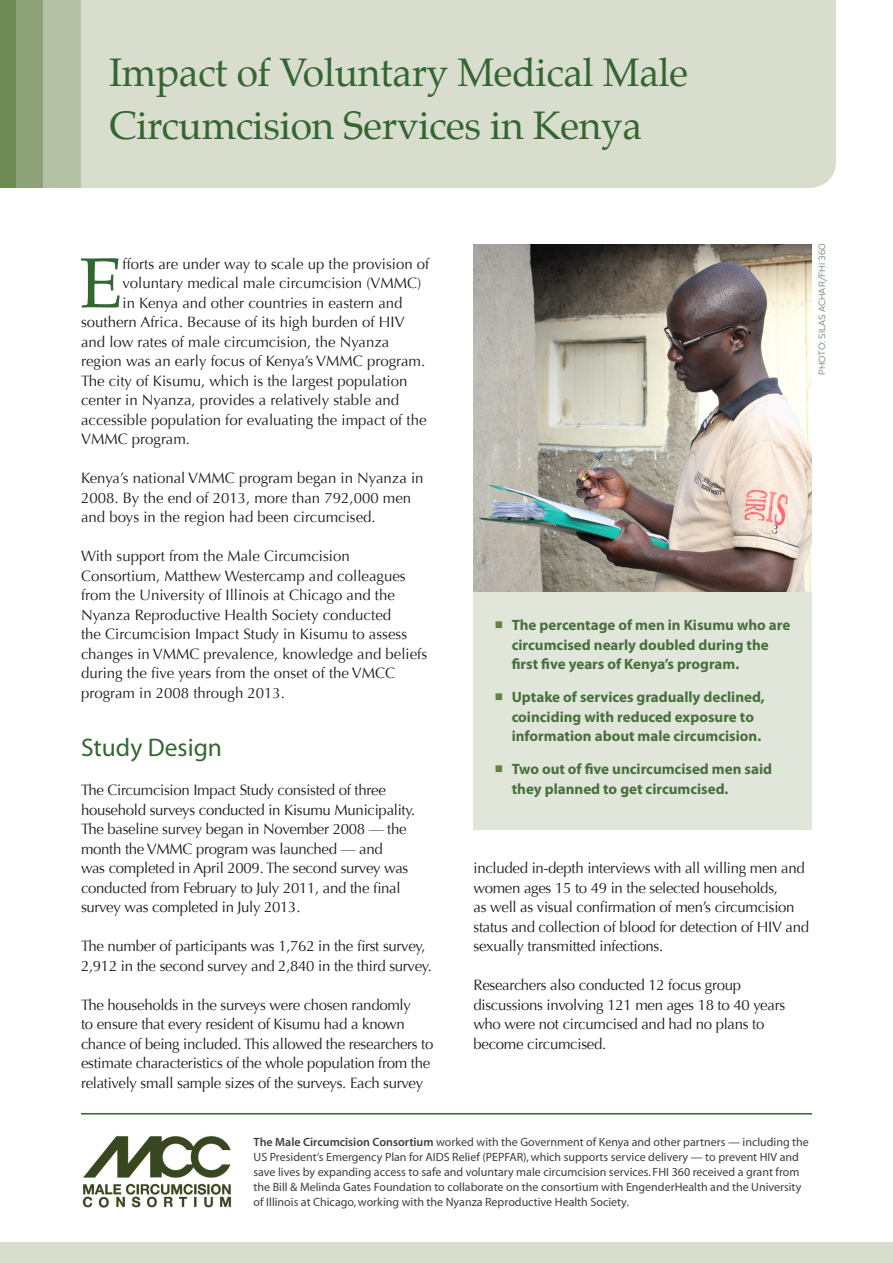
<style>
.page{position:relative;width:893px;height:1263px;background:#fff}
.page>*{position:absolute;margin:0;border:0;box-sizing:border-box;transform-origin:0 0}
.Intro_Paragraph{font:70.95px "Palatino";color:#346632}
.t1{font:39px/52.5px "Palatino";letter-spacing:-.01em;color:#346632}
.Subhead{font:25.5px "Myriad Pro";color:#346632}
.Body_text{font:15px/19.5px "Optima";letter-spacing:-.02em;color:#231f20}
.Body_text-2{font:15px/19.5px "Optima";color:#231f20}
.Intro_Paragraph-2{font:15px "Optima";color:#231f20}
.t2{font:700 15px/19.5px "Myriad Pro";color:#47703c}
.footnote_text{font:12px/15px "Myriad MM 400 600";color:#3e3e3f}
.t3{font:300 9px "Alright Sans";color:#346632}
.s1{font-family:"Myriad MM 565 600"}
</style>
<div class="page">
<div style="left:81px;top:0;width:755px;height:188px;background:#d8ddce"></div>
<div style="left:0;top:0;width:81px;height:188px;background:#b5c1a5"></div>
<div style="left:0;top:0;width:43px;height:188px;background:#8ca176"></div>
<div style="left:0;top:0;width:16px;height:188px;background:#6f8a55"></div>
<div style="left:0;top:1242px;width:893px;height:21px;background:#d8ddce"></div>
<hr style="left:81px;top:1113px;width:731px;height:1px;background:#346632">
<img style="left:82px;top:1136px;width:150px;height:72px">
<div style="left:473px;top:591px;width:339px;height:238px;background:#e0e6da"></div>
<img style="left:473px;top:244px;width:339px;height:347px">
<p class="t1" style="left:109px;top:46px;width:581px">Impact of Voluntary Medical Male<br>Circumcision Services in Kenya</p>
<p class="Intro_Paragraph" style="left:79px;top:224px;width:45px">E</p>
<p class="Intro_Paragraph-2" style="left:123px;top:255px;width:308px">fforts are under way to scale up the provision of</p>
<p class="Intro_Paragraph-2" style="left:123px;top:274px;width:300px">voluntary medical male circumcision (VMMC)</p>
<p class="Intro_Paragraph-2" style="left:123px;top:294px;width:281px">in Kenya and other countries in eastern and</p>
<p class="Intro_Paragraph-2" style="left:81px;top:313px;width:325px">southern Africa. Because of its high burden of HIV</p>
<p class="Intro_Paragraph-2" style="left:81px;top:333px;width:310px">and low rates of male circumcision, the Nyanza</p>
<p class="Intro_Paragraph-2" style="left:81px;top:352px;width:346px">region was an early focus of Kenya’s VMMC program.</p>
<p class="Intro_Paragraph-2" style="left:81px;top:372px;width:328px">The city of Kisumu, which is the largest population</p>
<p class="Intro_Paragraph-2" style="left:81px;top:391px;width:320px">center in Nyanza, provides a relatively stable and</p>
<p class="Intro_Paragraph-2" style="left:81px;top:411px;width:347px">accessible population for evaluating the impact of the</p>
<p class="Intro_Paragraph-2" style="left:81px;top:430px;width:111px">VMMC program.</p>
<p class="Body_text-2" style="left:81px;top:468px;width:344px">Kenya’s national VMMC program began in Nyanza in<br>2008. By the end of 2013, more than 792,000 men and boys in the region had been circumcised.</p>
<p class="Body_text-2" style="left:81px;top:546px;width:348px">With support from the Male Circumcision Consortium, Matthew Westercamp and colleagues from the University of Illinois at Chicago and the Nyanza Reproductive Health Society conducted<br>the Circumcision Impact Study in Kisumu to assess changes in VMMC prevalence, knowledge and beliefs during the five years from the onset of the VMCC program in 2008 through 2013.</p>
<p class="Subhead" style="left:81px;top:732px;width:142px">Study Design</p>
<p class="Body_text" style="left:81px;top:780px;width:336px">The Circumcision Impact Study consisted of three household surveys conducted in Kisumu Municipality.<br>The baseline survey began in November 2008 — the month the VMMC program was launched — and<br>was completed in April 2009. The second survey was conducted from February to July 2011, and the final survey was completed in July 2013.</p>
<p class="Body_text" style="left:81px;top:936px;width:352px">The number of participants was 1,762 in the first survey,<br>2,912 in the second survey and 2,840 in the third survey.</p>
<p class="Body_text" style="left:81px;top:995px;width:354px">The households in the surveys were chosen randomly<br>to ensure that every resident of Kisumu had a known chance of being included. This allowed the researchers to estimate characteristics of the whole population from the relatively small sample sizes of the surveys. Each survey</p>
<p class="t3" style="left:816px;top:375px;width:133px;rotate:-90deg">PHOTO: SILAS ACHAR/FHI 360</p>
<p class="t2" style="left:512px;top:615px;width:280px">The percentage of men in Kisumu who are circumcised nearly doubled during the first five years of Kenya’s program.</p>
<p class="t2" style="left:512px;top:687px;width:255px">Uptake of services gradually declined, coinciding with reduced exposure to information about male circumcision.</p>
<p class="t2" style="left:512px;top:759px;width:262px">Two out of five uncircumcised men said they planned to get circumcised.</p>
<p class="Body_text" style="left:473px;top:858px;width:337px">included in-depth interviews with all willing men and women ages 15 to 49 in the selected households,<br>as well as visual confirmation of men’s circumcision status and collection of blood for detection of HIV and sexually transmitted infections.</p>
<p class="Body_text" style="left:473px;top:975px;width:313px">Researchers also conducted 12 focus group discussions involving 121 men ages 18 to 40 years who were not circumcised and had no plans to become circumcised.</p>
<p class="footnote_text" style="left:254px;top:1135px;width:557px"><span class="s1">The Male Circumcision Consortium</span> worked with the Government of Kenya and other partners — including the US President‘s Emergency Plan for AIDS Relief (PEPFAR), which supports service delivery — to prevent HIV and save lives by expanding access to safe and voluntary male circumcision services. FHI 360 received a grant from the Bill &amp; Melinda Gates Foundation to collaborate on the consortium with EngenderHealth and the University of Illinois at Chicago, working with the Nyanza Reproductive Health Society.</p>
</div>
